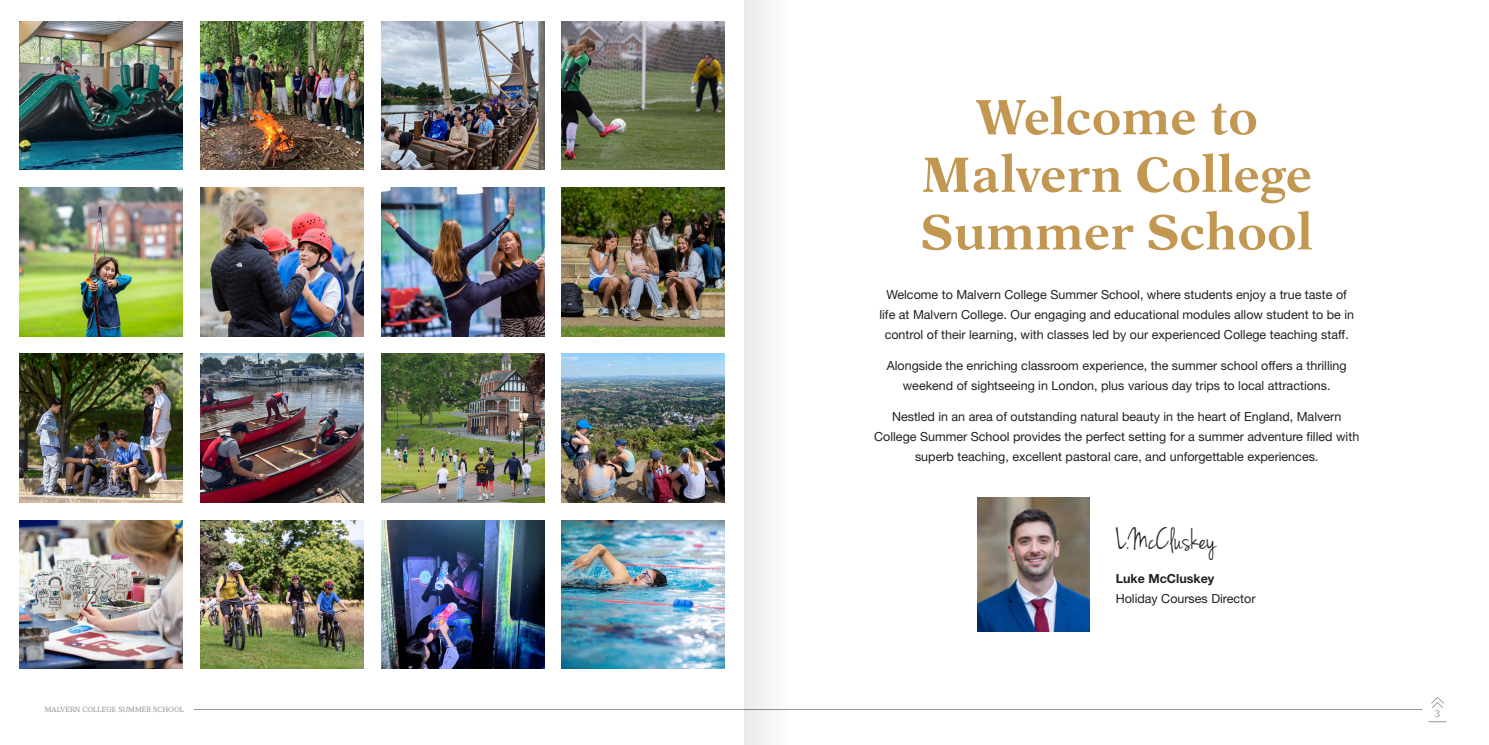
<style>
.page{position:relative;width:1489px;height:745px;background:#fff}
.page>*{position:absolute;margin:0;border:0;box-sizing:border-box;transform-origin:0 0}
.title2{font:500 51.25px/57.5px "Aster";color:#c29751;text-align:center}
.t1{font:31.25px "Jenna Sue";color:#231f20}
.t2{font:12.5px/20px "Helvetica Neue LT Pro";color:#231f20;text-align:center}
.t3{font:700 12.5px "Helvetica Neue LT Pro";color:#231f20}
.t4{font:10px "Prumo Slab";color:#929595}
.t5{font:7.5px "Prumo Slab";letter-spacing:.01em;color:#929595}
</style>
<div class="page">
<svg style="left:1431px;top:697px;width:12px;height:11px"></svg>
<hr style="left:194px;top:708px;width:1228px;height:1px;background:#929595">
<img style="left:20px;top:21px;width:163px;height:149px">
<img style="left:200px;top:21px;width:163px;height:149px">
<img style="left:381px;top:21px;width:163px;height:149px">
<img style="left:562px;top:21px;width:163px;height:149px">
<img style="left:20px;top:187px;width:163px;height:149px">
<img style="left:200px;top:187px;width:163px;height:149px">
<img style="left:381px;top:187px;width:163px;height:149px">
<img style="left:562px;top:187px;width:163px;height:149px">
<img style="left:20px;top:353px;width:163px;height:149px">
<img style="left:200px;top:353px;width:163px;height:149px">
<img style="left:381px;top:353px;width:163px;height:149px">
<img style="left:562px;top:353px;width:163px;height:149px">
<img style="left:20px;top:520px;width:163px;height:148px">
<img style="left:200px;top:520px;width:163px;height:148px">
<img style="left:381px;top:520px;width:163px;height:148px">
<img style="left:562px;top:520px;width:163px;height:148px">
<img style="left:977px;top:497px;width:112px;height:134px">
<div style="left:744px;top:0;width:44px;height:744px;background:#f1f1f1"></div>
<p class="t5" style="left:45px;top:704px;width:141px">MALVERN COLLEGE SUMMER SCHOOL</p>
<p class="title2" style="left:920px;top:90px;width:393px">Welcome to<br>Malvern College<br>Summer School</p>
<p class="t2" style="left:879px;top:284px;width:476px">Welcome to Malvern College Summer School, where students enjoy a true taste of life at Malvern College. Our engaging and educational modules allow student to be in control of their learning, with classes led by our experienced College teaching staff.</p>
<p class="t2" style="left:886px;top:355px;width:461px">Alongside the enriching classroom experience, the summer school offers a thrilling weekend of sightseeing in London, plus various day trips to local attractions.</p>
<p class="t2" style="left:874px;top:405px;width:486px">Nestled in an area of outstanding natural beauty in the heart of England, Malvern<br>College Summer School provides the perfect setting for a summer adventure filled with superb teaching, excellent pastoral care, and unforgettable experiences.</p>
<p class="t1" style="left:1115px;top:521px;width:102px">L.McCluskey</p>
<p class="t3" style="left:1115px;top:570px;width:100px">Luke McCluskey</p>
<p class="t2" style="left:1115px;top:588px;width:141px">Holiday Courses Director</p>
<p class="t4" style="left:1434px;top:707px;width:7px">3</p>
</div>
